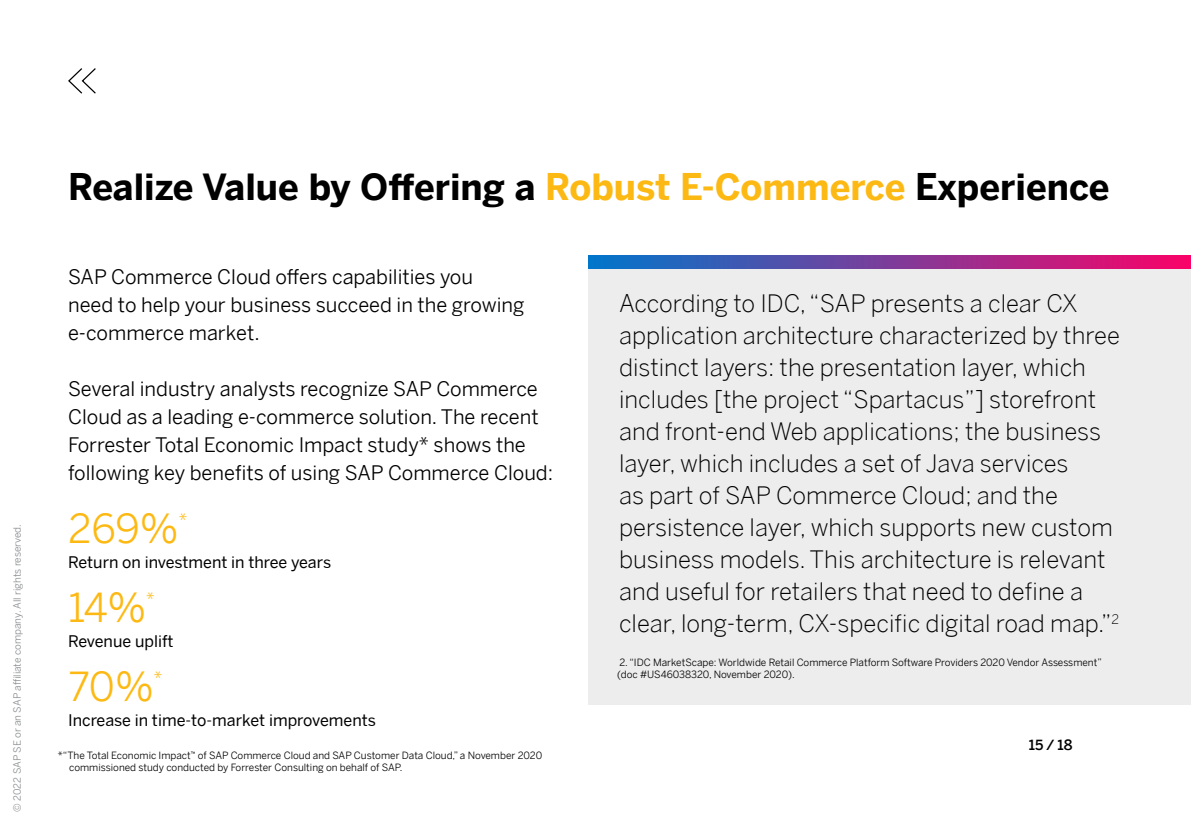
<style>
.page{position:relative;width:1191px;height:840px;background:#fff}
.page>*{position:absolute;margin:0;border:0;box-sizing:border-box;transform-origin:0 0}
.t1{font:40px "Benton Sans";letter-spacing:-.02em;color:#fdb913}
.t2{font:700 36px "Benton Sans";color:#000}
.t3{font:300 24px/32px "Benton Sans";color:#000}
.t4{font:20px/28px "Benton Sans";color:#000}
.t5{font:16.8px "Benton Sans";color:#fdb913}
.t6{font:16px "Benton Sans";color:#000}
.t7{font:500 14px "Benton Sans";color:#000}
.t8{font:10px/12px "Benton Sans";color:#000}
.t9{font:10px "Benton Sans";color:#8a8c8e}
.s1{color:#fdb913}
</style>
<div class="page">
<div style="left:588px;top:256px;width:603px;height:448px;background:#ededee"></div>
<svg style="left:588px;top:256px;width:603px;height:12px;background:#7c3c99"></svg>
<svg style="left:68px;top:68px;width:28px;height:26px"></svg>
<p class="t9" style="left:10px;top:811px;width:289px;rotate:-90deg">© 2022 SAP SE or an SAP affiliate company. All rights reserved.</p>
<h2 class="t2" style="left:68px;top:160px;width:1043px">Realize Value by Offering a <span class="s1">Robust E-Commerce</span> Experience</h2>
<p class="t4" style="left:68px;top:261px;width:458px">SAP Commerce Cloud offers capabilities you<br>need to help your business succeed in the growing e-commerce market.</p>
<p class="t4" style="left:68px;top:373px;width:487px">Several industry analysts recognize SAP Commerce Cloud as a leading e-commerce solution. The recent Forrester Total Economic Impact study* shows the following key benefits of using SAP Commerce Cloud:</p>
<h1 class="t1" style="left:68px;top:500px;width:112px">269%</h1>
<p class="t5" style="left:179px;top:507px;width:10px">*</p>
<p class="t6" style="left:68px;top:550px;width:265px">Return on investment in three years</p>
<h1 class="t1" style="left:68px;top:579px;width:80px">14%</h1>
<p class="t5" style="left:146px;top:586px;width:10px">*</p>
<p class="t6" style="left:68px;top:629px;width:107px">Revenue uplift</p>
<h1 class="t1" style="left:68px;top:658px;width:87px">70%</h1>
<p class="t5" style="left:154px;top:665px;width:10px">*</p>
<p class="t6" style="left:68px;top:708px;width:309px">Increase in time-to-market improvements</p>
<p class="t8" style="left:69px;top:747px;width:474px;text-indent:-11px">*“The Total Economic Impact™ of SAP Commerce Cloud and SAP Customer Data Cloud,” a November 2020 commissioned study conducted by Forrester Consulting on behalf of SAP.</p>
<p class="t3" style="left:619px;top:286px;width:502px">According to IDC, “SAP presents a clear CX application architecture characterized by three distinct layers: the presentation layer, which includes [the project “Spartacus”] storefront and front-end Web applications; the business layer, which includes a set of Java services<br>as part of SAP Commerce Cloud; and the persistence layer, which supports new custom business models. This architecture is relevant and useful for retailers that need to define a clear, long-term, CX-specific digital road map.”<sup>2</sup></p>
<p class="t8" style="left:617px;top:655px;width:486px">2. “IDC MarketScape: Worldwide Retail Commerce Platform Software Providers 2020 Vendor Assessment” (doc #US46038320, November 2020).</p>
<p class="t7" style="left:1028px;top:734px;width:45px">15 / 18</p>
</div>
